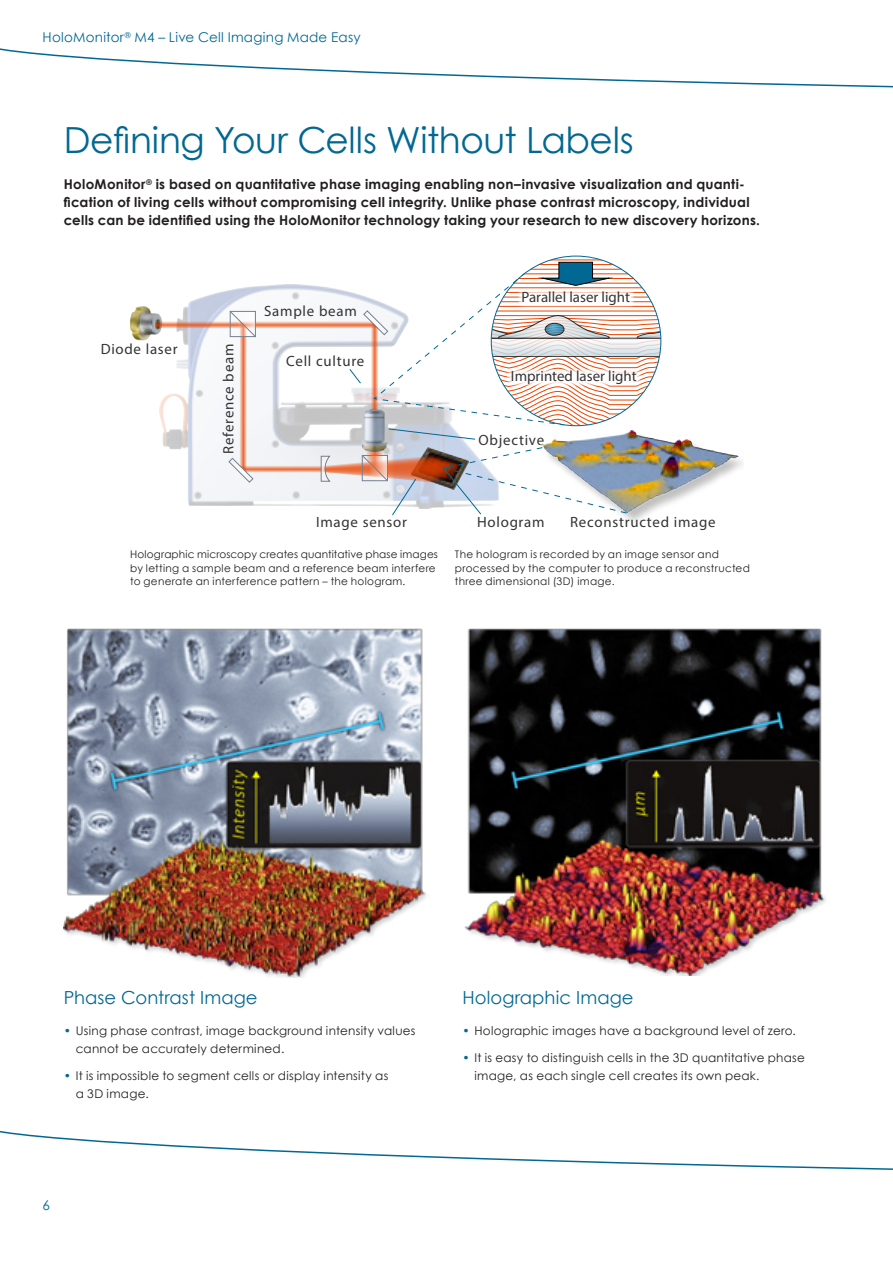
<style>
.page{position:relative;width:893px;height:1263px;background:#fff}
.page>*{position:absolute;margin:0;border:0;box-sizing:border-box;transform-origin:0 0}
.t1{font:36px "Century Gothic";letter-spacing:-.01em;color:#006893}
.t2{font:18px "Century Gothic";letter-spacing:.005em;color:#006893}
.t3{font:14.85px "Myriad Pro";letter-spacing:.05em;color:#333}
.t4{font:14.85px "Myriad Pro";color:#333}
.t5{font:700 13.5px/18px "Century Gothic";letter-spacing:.02em;color:#231f20}
.t6{font:13.5px "Century Gothic";letter-spacing:.02em;color:#006893}
.t7{font:12px/18px "Century Gothic";letter-spacing:.02em;color:#231f20}
.t8{font:10.5px/13.5px "Century Gothic";letter-spacing:.02em;color:#231f20}
.s1{color:#006893}
</style>
<div class="page">
<img style="left:130px;top:306px;width:26px;height:34px">
<hr style="left:491px;top:260px;width:170px;height:1px;background:#eb4400">
<img style="left:623px;top:439px;width:120px;height:83px">
<svg style="left:156px;top:262px;width:505px;height:253px"></svg>
<img style="left:64px;top:628px;width:362px;height:350px">
<img style="left:464px;top:628px;width:362px;height:347px">
<svg style="left:0;top:1130px;width:892px;height:40px"></svg>
<svg style="left:0;top:48px;width:892px;height:40px"></svg>
<p class="t6" style="left:43px;top:29px;width:320px">HoloMonitor<sup>®</sup> M4 – Live Cell Imaging Made Easy</p>
<h1 class="t1" style="left:64px;top:118px;width:572px">Defining Your Cells Without Labels</h1>
<p class="t5" style="left:64px;top:175px;width:698px">HoloMonitor<sup>®</sup> is based on quantitative phase imaging enabling non–invasive visualization and quanti&shy;fication of living cells without compromising cell integrity. Unlike phase contrast microscopy, individual cells can be identified using the HoloMonitor technology taking your research to new discovery horizons.</p>
<p class="t3" style="left:101px;top:340px;width:79px">Diode laser</p>
<p class="t3" style="left:219px;top:454px;width:112px;rotate:-90deg">Reference beam</p>
<p class="t3" style="left:264px;top:302px;width:94px">Sample beam</p>
<p class="t3" style="left:286px;top:352px;width:80px">Cell culture</p>
<p class="t4" style="left:521px;top:288px;width:110px">Parallel laser light</p>
<p class="t4" style="left:511px;top:367px;width:127px">Imprinted laser light</p>
<p class="t3" style="left:479px;top:430px;width:67px">Objective</p>
<p class="t3" style="left:316px;top:513px;width:93px">Image sensor</p>
<p class="t3" style="left:477px;top:513px;width:69px">Hologram</p>
<p class="t3" style="left:570px;top:513px;width:147px">Reconstructed image</p>
<p class="t8" style="left:130px;top:547px;width:309px">Holographic microscopy creates quantitative phase images by letting a sample beam and a reference beam interfere to generate an interference pattern – the hologram.</p>
<p class="t8" style="left:455px;top:547px;width:296px">The hologram is recorded by an image sensor and processed by the computer to produce a reconstructed three dimensional (3D) image.</p>
<h2 class="t2" style="left:64px;top:986px;width:195px">Phase Contrast Image</h2>
<p class="t7" style="left:76px;top:1021px;width:341px;text-indent:-12px"><span class="s1">•</span> Using phase contrast, image background intensity values cannot be accurately determined.</p>
<p class="t7" style="left:76px;top:1066px;width:314px;text-indent:-12px"><span class="s1">•</span> It is impossible to segment cells or display intensity as a 3D image.</p>
<p class="t6" style="left:43px;top:1197px;width:9px">6</p>
<h2 class="t2" style="left:462px;top:986px;width:173px">Holographic Image</h2>
<p class="t7" style="left:462px;top:1021px;width:335px"><span class="s1">•</span> Holographic images have a background level of zero.</p>
<p class="t7" style="left:474px;top:1048px;width:332px;text-indent:-12px"><span class="s1">•</span> It is easy to distinguish cells in the 3D quantitative phase image, as each single cell creates its own peak.</p>
</div>
